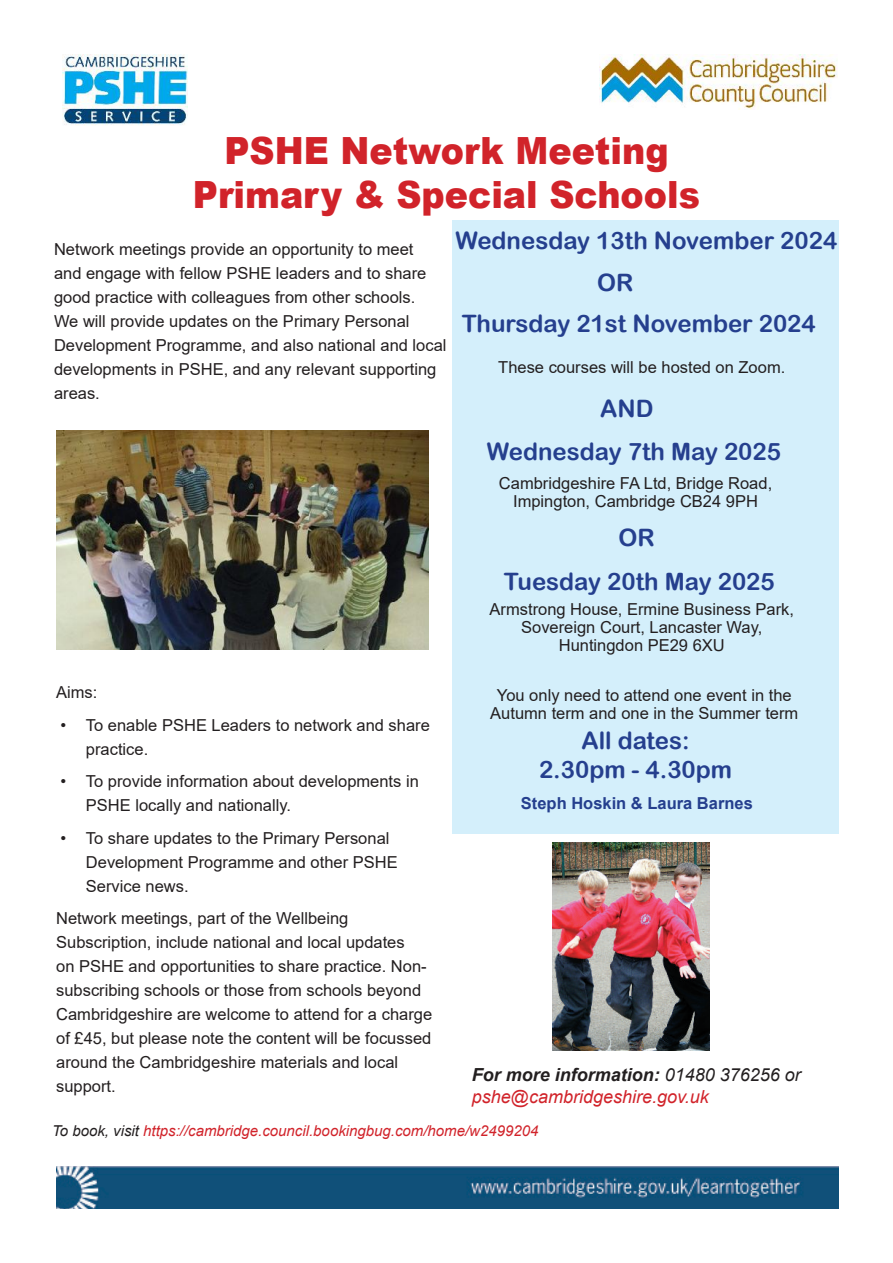
<style>
.page{position:relative;width:893px;height:1263px;background:#fff}
.page>*{position:absolute;margin:0;border:0;box-sizing:border-box;transform-origin:0 0}
.t1{font:900 37.5px/43.5px "Arial";color:#d1232a;text-align:center;scale:.93 1}
.t2{font:24px/28.8px "Arial Rounded MT Bold";color:#253f8e;text-align:center}
.t3{font:italic 18px/21.6px "Arial";color:#d1232a}
.t4{font:16.5px/24px "Arial";color:#231f20}
.t5{font:700 16.5px "Arial";color:#253f8e}
.t6{font:italic 15px "Arial";color:#d1232a}
.s1{font-weight:700;color:#231f20}
.s2{color:#231f20}
</style>
<div class="page">
<img style="left:62px;top:54px;width:125px;height:72px">
<img style="left:56px;top:1167px;width:783px;height:42px">
<img style="left:600px;top:54px;width:237px;height:55px">
<div style="left:453px;top:220px;width:386px;height:613px;background:#d4effb"></div>
<img style="left:553px;top:842px;width:157px;height:208px">
<img style="left:56px;top:431px;width:373px;height:218px">
<h1 class="t1" style="left:193px;top:128px;width:547px">PSHE Network Meeting<br>Primary &amp; Special Schools</h1>
<p class="t4" style="left:54px;top:237px;width:394px">Network meetings provide an opportunity to meet<br>and engage with fellow PSHE leaders and to share good practice with colleagues from other schools.<br>We will provide updates on the Primary Personal Development Programme, and also national and local developments in PSHE, and any relevant supporting areas.</p>
<h2 class="t2" style="left:455px;top:225px;width:383px">Wednesday 13th November 2024</h2>
<h2 class="t2" style="left:597px;top:268px;width:38px">OR</h2>
<h2 class="t2" style="left:462px;top:309px;width:355px">Thursday 21st November 2024</h2>
<p class="t4" style="left:498px;top:355px;width:289px">These courses will be hosted on Zoom.</p>
<h2 class="t2" style="left:600px;top:394px;width:55px">AND</h2>
<h2 class="t2" style="left:487px;top:436px;width:296px">Wednesday 7th May 2025</h2>
<p class="t4" style="left:499px;top:474px;width:275px;line-height:18px;text-align:center">Cambridgeshire FA Ltd, Bridge Road,<br>Impington, Cambridge CB24 9PH</p>
<h2 class="t2" style="left:618px;top:523px;width:38px">OR</h2>
<h2 class="t2" style="left:504px;top:567px;width:273px">Tuesday 20th May 2025</h2>
<p class="t4" style="left:490px;top:600px;width:306px;line-height:18px;text-align:center">Armstrong House, Ermine Business Park,<br>Sovereign Court, Lancaster Way,<br>Huntingdon PE29 6XU</p>
<p class="t4" style="left:56px;top:680px;width:43px">Aims:</p>
<p class="t4" style="left:86px;top:713px;width:345px;text-indent:-26px">• To enable PSHE Leaders to network and share practice.</p>
<p class="t4" style="left:86px;top:769px;width:334px;text-indent:-26px">• To provide information about developments in<br>PSHE locally and nationally.</p>
<p class="t4" style="left:86px;top:826px;width:313px;text-indent:-26px">• To share updates to the Primary Personal<br>Development Programme and other PSHE<br>Service news.</p>
<p class="t4" style="left:490px;top:686px;width:310px;line-height:18px;text-align:center">You only need to attend one event in the<br>Autumn term and one in the Summer term</p>
<h2 class="t2" style="left:539px;top:726px;width:195px">All dates:<br>2.30pm - 4.30pm</h2>
<p class="t5" style="left:521px;top:792px;width:233px">Steph Hoskin &amp; Laura Barnes</p>
<p class="t4" style="left:56px;top:906px;width:377px">Network meetings, part of the Wellbeing Subscription, include national and local updates<br>on PSHE and opportunities to share practice. Non&shy;subscribing schools or those from schools beyond Cambridgeshire are welcome to attend for a charge of £45, but please note the content will be focussed around the Cambridgeshire materials and local support.</p>
<p class="t3" style="left:472px;top:1064px;width:331px"><span class="s1">For more information:</span> <span class="s2">01480 376256 or </span>pshe@cambridgeshire.gov.uk</p>
<p class="t6" style="left:52px;top:1121px;width:488px"><span class="s2">To book, visit</span> https://cambridge.council.bookingbug.com/home/w2499204</p>
</div>
